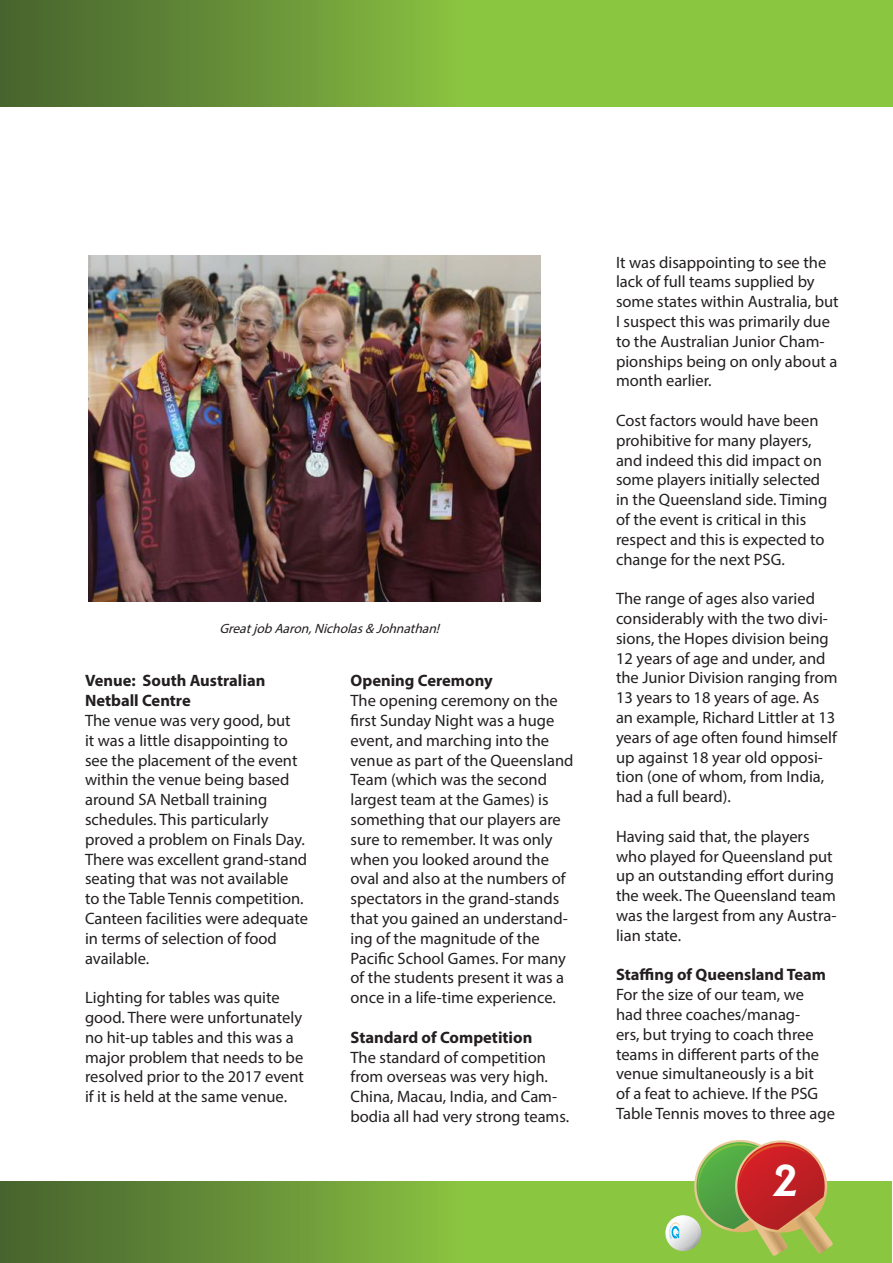
<style>
.page{position:relative;width:893px;height:1263px;background:#fff}
.page>*{position:absolute;margin:0;border:0;box-sizing:border-box;transform-origin:0 0}
.t1{font:700 40.5px "Albertus";color:#fff}
.t2{font:16.5px/19.8px "Myriad Pro";color:#231f20}
.t3{font:700 16.5px/19.8px "Myriad Pro";color:#231f20}
.t4{font:italic 13.5px "Myriad Pro";color:#231f20}
</style>
<div class="page">
<svg style="left:1px;top:0;width:891px;height:106px;background:#78aa3b"></svg>
<svg style="left:0;top:1182px;width:891px;height:81px;background:#74a43a"></svg>
<svg style="left:688px;top:1140px;width:145px;height:116px;background:#aa8a52"></svg>
<svg style="left:665px;top:1215px;width:36px;height:36px"></svg>
<svg style="left:666px;top:1216px;width:32px;height:32px"></svg>
<svg style="left:669px;top:1222px;width:11px;height:17px"></svg>
<img style="left:88px;top:255px;width:452px;height:346px">
<p class="t4" style="left:220px;top:620px;width:225px">GreatjobAaron,Nicholas&amp; Johnathan!</p>
<p class="t3" style="left:85px;top:670px;width:182px">Venue: South Australian<br>Netball Centre</p>
<p class="t2" style="left:85px;top:710px;width:224px">The venue was very good, but<br>it was a little disappointing to see the placement of the event within the venue being based around SA Netball training schedules. This particularly proved a problem on Finals Day.<br>There was excellent grand-stand seating that was not available<br>to the Table Tennis competition.<br>Canteen facilities were adequate in terms of selection of food available.</p>
<p class="t2" style="left:85px;top:987px;width:221px">Lighting for tables was quite good. There were unfortunately no hit-up tables and this was a major problem that needs to be resolved prior to the 2017 event if it is held at the same venue.</p>
<p class="t3" style="left:351px;top:670px;width:144px">Opening Ceremony</p>
<p class="t2" style="left:351px;top:690px;width:224px">The opening ceremony on the first Sunday Night was a huge event, and marching into the venue as part of the Queensland<br>Team (which was the second largest team at the Games) is something that our players are sure to remember. It was only when you looked around the oval and also at the numbers of spectators in the grand-stands that you gained an understand&shy;ing of the magnitude of the<br>Pacific School Games. For many of the students present it was a once in a life-time experience.</p>
<p class="t3" style="left:351px;top:1027px;width:183px">Standard of Competition</p>
<p class="t2" style="left:351px;top:1047px;width:220px">The standard of competition from overseas was very high.<br>China, Macau, India, and Cam&shy;bodia all had very strong teams.</p>
<p class="t2" style="left:616px;top:252px;width:224px">It was disappointing to see the lack of full teams supplied by some states within Australia, but<br>I suspect this was primarily due to the Australian Junior Cham&shy;pionships being on only about a month earlier.</p>
<p class="t2" style="left:616px;top:410px;width:213px">Cost factors would have been prohibitive for many players, and indeed this did impact on some players initially selected in the Queensland side. Timing of the event is critical in this respect and this is expected to change for the next PSG.</p>
<p class="t2" style="left:616px;top:588px;width:223px">The range of ages also varied considerably with the two divi&shy;sions, the Hopes division being<br>12 years of age and under, and the Junior Division ranging from<br>13 years to 18 years of age. As an example, Richard Littler at 13 years of age often found himself up against 18 year old opposi&shy;tion (one of whom, from India, had a full beard).</p>
<p class="t2" style="left:616px;top:826px;width:222px">Having said that, the players who played for Queensland put up an outstanding effort during the week. The Queensland team was the largest from any Austra&shy;lian state.</p>
<p class="t3" style="left:616px;top:964px;width:212px">Staffing of Queensland Team</p>
<p class="t2" style="left:616px;top:984px;width:220px">For the size of our team, we<br>had three coaches/manag-<br>ers, but trying to coach three teams in different parts of the venue simultaneously is a bit<br>of a feat to achieve. If the PSG<br>Table Tennis moves to three age</p>
<h1 class="t1" style="left:773px;top:1156px;width:28px">2</h1>
</div>
